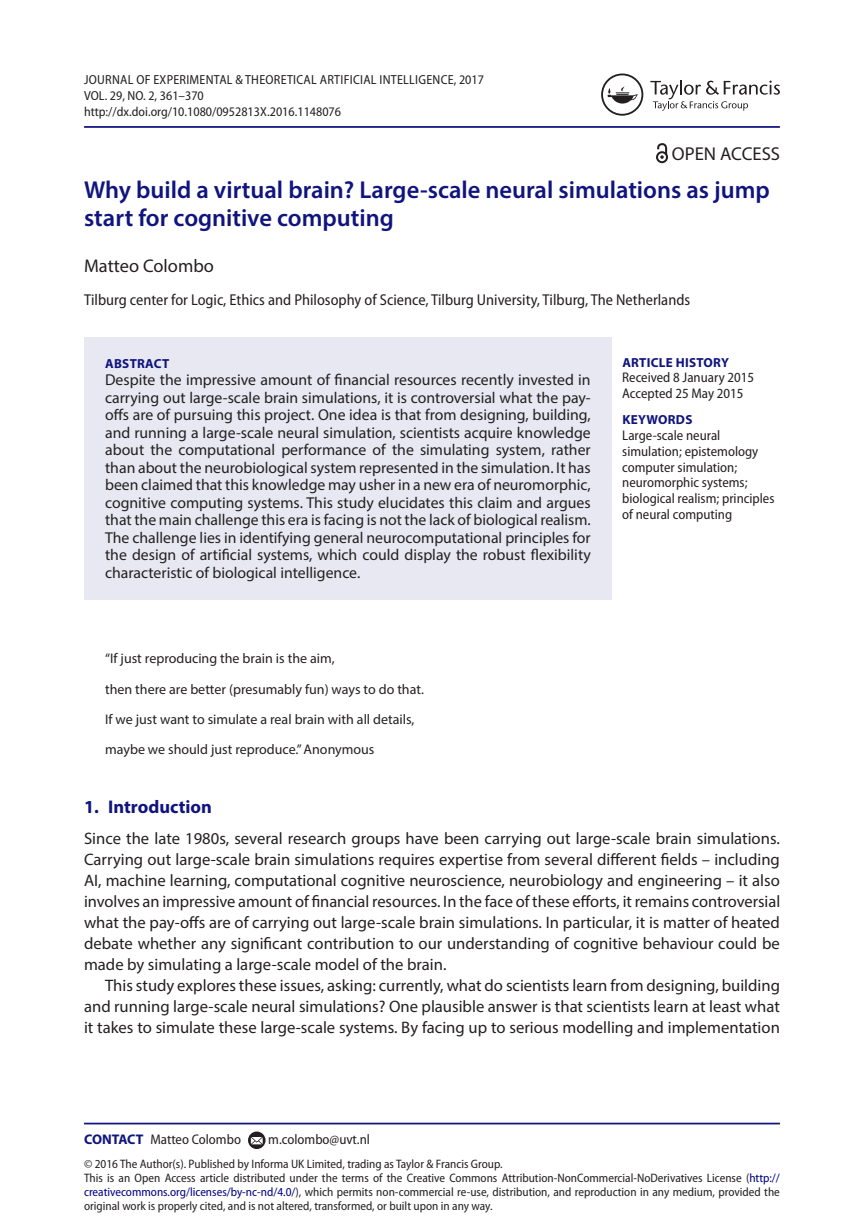
<style>
.page{position:relative;width:864px;height:1231px;background:#fff}
.page>*{position:absolute;margin:0;border:0;box-sizing:border-box;transform-origin:0 0}
.t1{font:600 24.5px/28px "Myriad Pro";color:#10147e}
.t2{font:18.72px "Myriad Pro";color:#231f20}
.t3{font:700 18.38px "Myriad Pro";color:#10147e}
.t4{font:18.38px "Myriad Pro";color:#231f20}
.t5{font:16.62px/21px "Myriad Pro";color:#231f20;text-align:justify}
.t6{font:15.75px/17.5px "Myriad Pro";color:#231f20;text-align:justify}
.t7{font:semi-condensed 15.75px "Myriad Pro";color:#231f20}
.t8{font:semi-condensed 14px/15.8px "Myriad Pro";color:#231f20}
.t9{font:14px/30.1px "Myriad Pro";color:#231f20}
.t10{font:semi-condensed 13.12px/15.8px "Myriad Pro";letter-spacing:.02em;color:#231f20}
.t11{font:700 13.12px "Myriad Pro";letter-spacing:.02em;color:#10147e}
.t12{font:semi-condensed 12.25px/14px "Myriad Pro";color:#231f20}
.s1{font-weight:700;font-stretch:normal;color:#10147e}
.s2{color:#000080}
</style>
<div class="page">
<hr style="left:84px;top:126px;width:695px;height:2px;background:#10147e">
<svg style="left:656px;top:143px;width:11px;height:20px"></svg>
<div style="left:84px;top:337px;width:527px;height:262px;background:#e7e8f2"></div>
<hr style="left:84px;top:1122px;width:695px;height:2px;background:#10147e">
<svg style="left:248px;top:1131px;width:17px;height:17px"></svg>
<svg style="left:251px;top:1136px;width:11px;height:8px"></svg>
<svg style="left:650px;top:80px;width:129px;height:31px"></svg>
<svg style="left:601px;top:73px;width:42px;height:43px"></svg>
<p class="t10" style="left:84px;top:72px;width:401px">Journal of Experimental &amp; Theoretical Artificial Intelligence, 2017<br>VOL. 29, NO. 2, 361–370<br>http://dx.doi.org/10.1080/0952813X.2016.1148076</p>
<p class="t2" style="left:671px;top:142px;width:110px">OPEN ACCESS</p>
<h1 class="t1" style="left:84px;top:175px;width:687px">Why build a virtual brain? Large-scale neural simulations as jump start for cognitive computing</h1>
<p class="t4" style="left:84px;top:254px;width:131px">Matteo Colombo</p>
<p class="t7" style="left:84px;top:291px;width:607px">Tilburg center for Logic, Ethics and Philosophy of Science, Tilburg University, Tilburg, The Netherlands</p>
<p class="t11" style="left:105px;top:355px;width:66px">ABSTRACT</p>
<p class="t6" style="left:105px;top:371px;width:487px">Despite the impressive amount of financial resources recently invested in carrying out large-scale brain simulations, it is controversial what the pay&shy;offs are of pursuing this project. One idea is that from designing, building, and running a large-scale neural simulation, scientists acquire knowledge about the computational performance of the simulating system, rather than about the neurobiological system represented in the simulation. It has been claimed that this knowledge may usher in a new era of neuromorphic, cognitive computing systems. This study elucidates this claim and argues that the main challenge this era is facing is not the lack of biological realism.<br>The challenge lies in identifying general neurocomputational principles for the design of artificial systems, which could display the robust flexibility characteristic of biological intelligence.</p>
<p class="t9" style="left:105px;top:643px;width:320px">“If just reproducing the brain is the aim,<br>then there are better (presumably fun) ways to do that.<br>If we just want to simulate a real brain with all details, maybe we should just reproduce.” Anonymous</p>
<p class="t11" style="left:622px;top:353px;width:108px">ARTICLE HISTORY</p>
<p class="t8" style="left:622px;top:370px;width:133px">Received 8 January 2015<br>Accepted 25 May 2015</p>
<p class="t11" style="left:622px;top:411px;width:72px">KEYWORDS</p>
<p class="t8" style="left:622px;top:428px;width:154px">Large-scale neural simulation; epistemology computer simulation; neuromorphic systems; biological realism; principles of neural computing</p>
<p class="t3" style="left:84px;top:794px;width:129px">1. Introduction</p>
<p class="t5" style="left:84px;top:827px;width:697px">Since the late 1980s, several research groups have been carrying out large-scale brain simulations.<br>Carrying out large-scale brain simulations requires expertise from several different fields – including AI, machine learning, computational cognitive neuroscience, neurobiology and engineering – it also involves an impressive amount of financial resources. In the face of these efforts, it remains controversial what the pay-offs are of carrying out large-scale brain simulations. In particular, it is matter of heated debate whether any significant contribution to our understanding of cognitive behaviour could be made by simulating a large-scale model of the brain.</p>
<p class="t5" style="left:84px;top:974px;width:697px;text-indent:21px">This study explores these issues, asking: currently, what do scientists learn from designing, building and running large-scale neural simulations? One plausible answer is that scientists learn at least what it takes to simulate these large-scale systems. By facing up to serious modelling and implementation</p>
<p class="t8" style="left:84px;top:1131px;width:158px"><span class="s1">CONTACT</span> Matteo Colombo</p>
<p class="t8" style="left:268px;top:1131px;width:103px">m.colombo@uvt.nl</p>
<p class="t12" style="left:84px;top:1156px;width:697px">© 2016 The Author(s). Published by Informa UK Limited, trading as Taylor &amp; Francis Group.<br>This is an Open Access article distributed under the terms of the Creative Commons Attribution-NonCommercial-NoDerivatives License (<span class="s2">http:// creativecommons.org/licenses/by-nc-nd/4.0/</span>), which permits non-commercial re-use, distribution, and reproduction in any medium, provided the original work is properly cited, and is not altered, transformed, or built upon in any way.</p>
</div>
